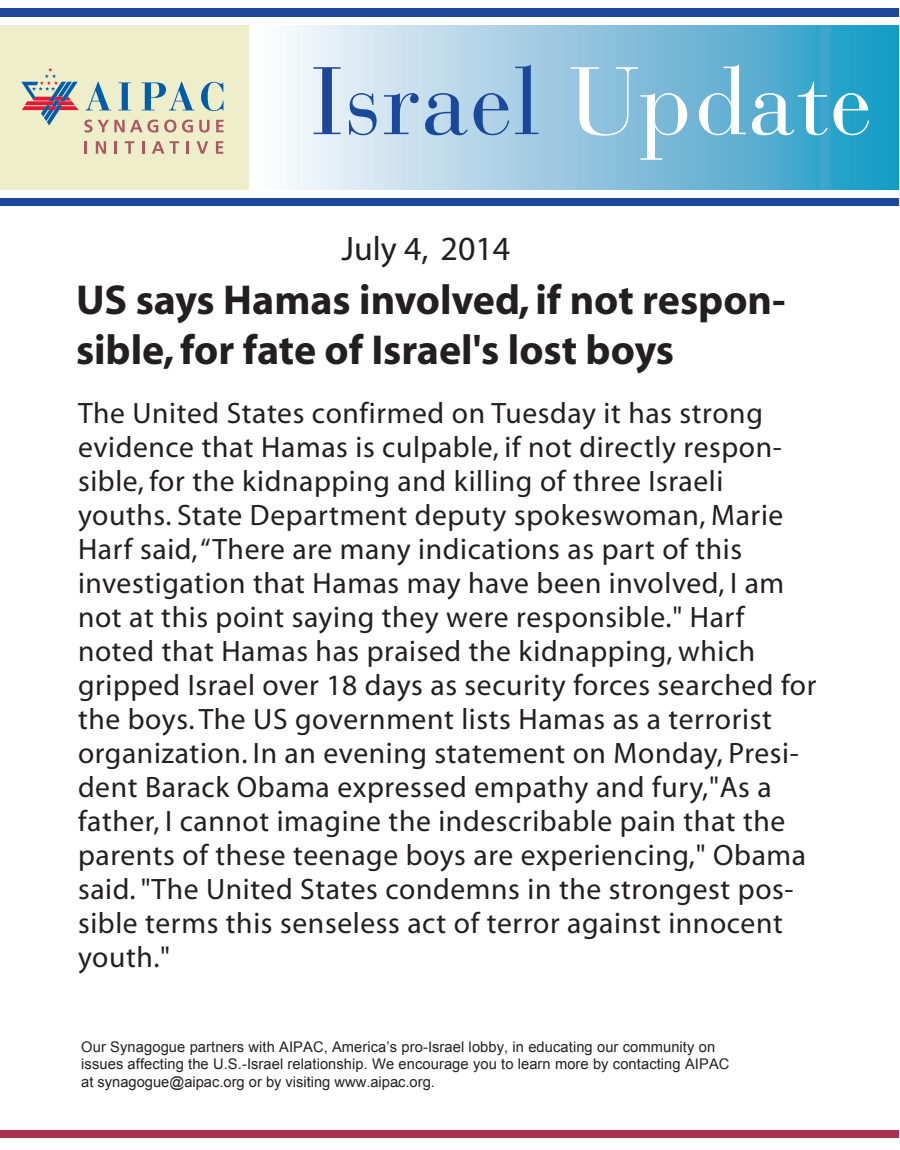
<style>
.page{position:relative;width:900px;height:1150px;background:#fff}
.page>*{position:absolute;margin:0;border:0;box-sizing:border-box;transform-origin:0 0}
.t1{font:95px "Bauer Bodoni";letter-spacing:.015em;color:#1b489a}
.t2{font:700 42px/50px "Myriad";color:#231f20}
.t3{font:34px "Myriad";color:#231f20}
.t4{font:29.6px/34px "Myriad";letter-spacing:.02em;color:#231f20}
.t5{font:14.6px/17.6px "Arial";letter-spacing:.005em;color:#231f20}
.s1{color:#fff}
</style>
<div class="page">
<div style="left:0;top:25px;width:249px;height:164px;background:#eeeeca"></div>
<svg style="left:285px;top:26px;width:614px;height:163px;background:#8cc5de"></svg>
<div style="left:0;top:198px;width:899px;height:8px;background:#1b489a"></div>
<div style="left:0;top:8px;width:899px;height:8px;background:#1b489a"></div>
<svg style="left:21px;top:68px;width:203px;height:65px"></svg>
<svg style="left:85px;top:141px;width:2px;height:13px"></svg>
<svg style="left:96px;top:141px;width:10px;height:13px"></svg>
<svg style="left:115px;top:141px;width:2px;height:13px"></svg>
<svg style="left:125px;top:141px;width:9px;height:13px"></svg>
<svg style="left:142px;top:141px;width:2px;height:13px"></svg>
<svg style="left:152px;top:141px;width:27px;height:13px"></svg>
<svg style="left:187px;top:141px;width:2px;height:13px"></svg>
<svg style="left:197px;top:141px;width:11px;height:13px"></svg>
<svg style="left:216px;top:141px;width:7px;height:13px"></svg>
<div style="left:0;top:1130px;width:899px;height:8px;background:#ab304c"></div>
<h1 class="t1" style="left:311px;top:45px;width:562px">Israel <span class="s1">Update</span></h1>
<p class="t3" style="left:342px;top:232px;width:170px">July 4, 2014</p>
<h2 class="t2" style="left:76px;top:276px;width:711px">US says Hamas involved, if not respon&shy;sible, for fate of Israel's lost boys</h2>
<p class="t4" style="left:78px;top:397px;width:740px">The United States confirmed on Tuesday it has strong evidence that Hamas is culpable, if not directly respon&shy;sible, for the kidnapping and killing of three Israeli youths. State Department deputy spokeswoman, Marie Harf said, “There are many indications as part of this investigation that Hamas may have been involved, I am not at this point saying they were responsible." Harf noted that Hamas has praised the kidnapping, which gripped Israel over 18 days as security forces searched for the boys. The US government lists Hamas as a terrorist organization. In an evening statement on Monday, Presi&shy;dent Barack Obama expressed empathy and fury,"As a father, I cannot imagine the indescribable pain that the parents of these teenage boys are experiencing," Obama said. "The United States condemns in the strongest pos&shy;sible terms this senseless act of terror against innocent youth."</p>
<p class="t5" style="left:81px;top:1038px;width:650px">Our Synagogue partners with AIPAC, America’s pro-Israel lobby, in educating our community on issues affecting the U.S.-Israel relationship. We encourage you to learn more by contacting AIPAC at synagogue@aipac.org or by visiting www.aipac.org.</p>
<p class="t5" style="left:396px;top:1073px;width:6px">.</p>
</div>
